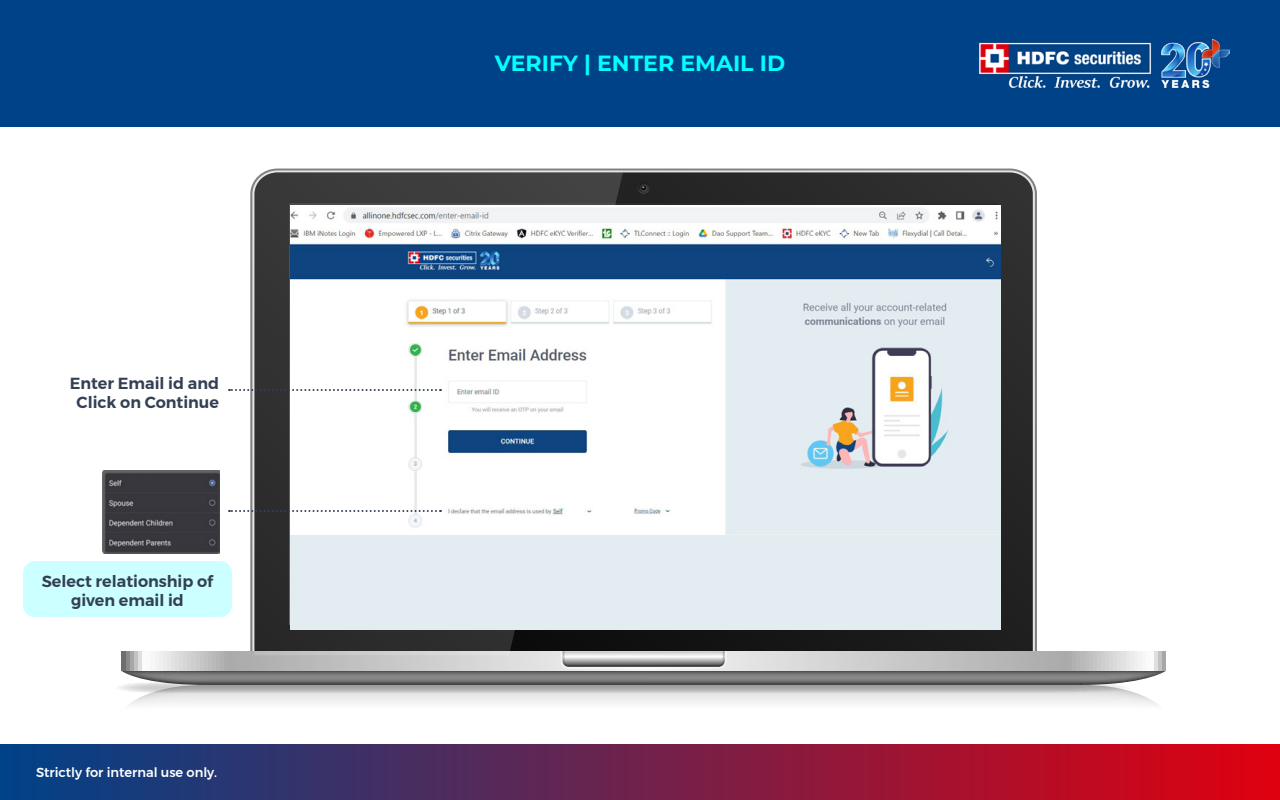
<style>
.page{position:relative;width:1280px;height:800px;background:#fff}
.page>*{position:absolute;margin:0;border:0;box-sizing:border-box;transform-origin:0 0}
.t1{font:700 22px "Montserrat";color:#0ff}
.t2{font:600 16px/19.2px "Montserrat";color:#334054;text-align:center}
.t3{font:500 13px "Montserrat";color:#fff}
</style>
<div class="page">
<div style="left:0;top:0;width:1280px;height:127px;background:#004288"></div>
<img style="left:980px;top:39px;width:250px;height:49px">
<div style="left:0;top:744px;width:1280px;height:56px;background:linear-gradient(to right,#004288,#e0010f)"></div>
<svg style="left:623px;top:172px;width:410px;height:479px;background:#262626"></svg>
<svg style="left:119px;top:651px;width:1047px;height:54px"></svg>
<svg style="left:637px;top:182px;width:13px;height:12px"></svg>
<svg style="left:254px;top:172px;width:369px;height:483px;background:#424242"></svg>
<div style="left:290px;top:205px;width:711px;height:425px;background:#e3ecf1"></div>
<img style="left:290px;top:205px;width:711px;height:330px">
<svg style="left:229px;top:389px;width:212px;height:2px"></svg>
<svg style="left:229px;top:510px;width:212px;height:2px"></svg>
<img style="left:102px;top:470px;width:117px;height:84px">
<div style="left:23px;top:561px;width:209px;height:56px;background:#cff;border-radius:12px"></div>
<p class="t2" style="left:70px;top:374px;width:151px">Enter Email id and<br>Click on Continue</p>
<p class="t2" style="left:42px;top:572px;width:173px">Select relationship of given email id</p>
<p class="t3" style="left:36px;top:762px;width:183px">Strictly for internal use only.</p>
<h1 class="t1" style="left:495px;top:49px;width:292px">VERIFY | ENTER EMAIL ID</h1>
</div>
